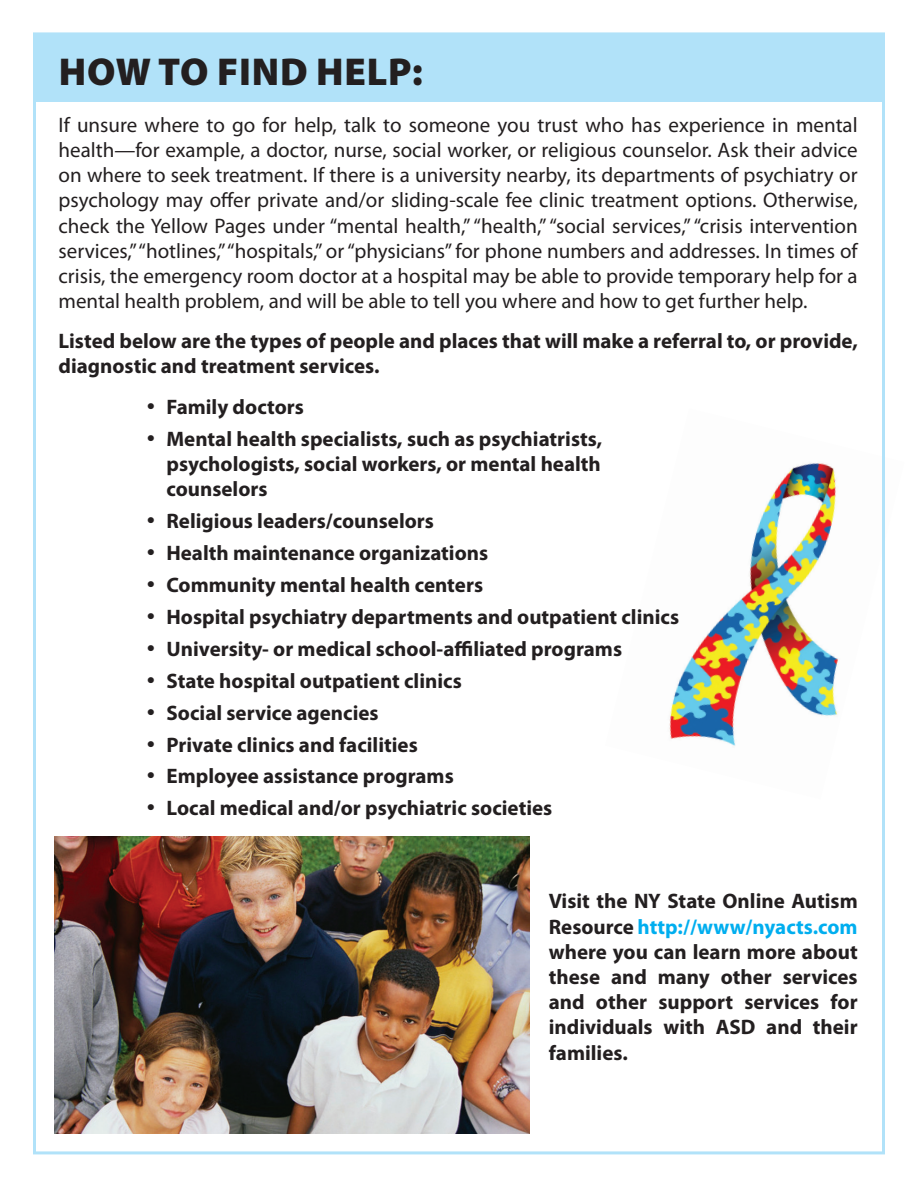
<style>
.page{position:relative;width:918px;height:1188px;background:#fff}
.page>*{position:absolute;margin:0;border:0;box-sizing:border-box;transform-origin:0 0}
.t1{font:900 39px "Myriad Pro";letter-spacing:.02em;color:#231f20}
.t2{font:700 21px/25.2px "Myriad Pro";color:#231f20;text-align:justify}
.t3{font:21px/25.2px "Myriad Pro";color:#231f20;text-align:justify}
.s1{color:#00aeef}
</style>
<div class="page">
<img style="left:669px;top:463px;width:169px;height:283px">
<div style="left:34px;top:34px;width:850px;height:67px;background:#b1e2f9"></div>
<img style="left:54px;top:836px;width:475px;height:298px">
<h1 class="t1" style="left:59px;top:46px;width:365px">HOW TO FIND HELP:</h1>
<p class="t3" style="left:58px;top:112px;width:801px">If unsure where to go for help, talk to someone you trust who has experience in mental health—for example, a doctor, nurse, social worker, or religious counselor. Ask their advice on where to seek treatment. If there is a university nearby, its departments of psychiatry or psychology may offer private and/or sliding-scale fee clinic treatment options. Otherwise, check the Yellow Pages under “mental health,” “health,” “social services,” “crisis intervention services,” “hotlines,” “hospitals,” or “physicians” for phone numbers and addresses. In times of crisis, the emergency room doctor at a hospital may be able to provide temporary help for a mental health problem, and will be able to tell you where and how to get further help.</p>
<p class="t2" style="left:58px;top:328px;width:801px">Listed below are the types of people and places that will make a referral to, or provide, diagnostic and treatment services.</p>
<p class="t2" style="left:146px;top:393px;width:159px">• Family doctors</p>
<p class="t2" style="left:167px;top:425px;width:437px;text-indent:-20px">• Mental health specialists, such as psychiatrists, psychologists, social workers, or mental health counselors</p>
<p class="t2" style="left:146px;top:508px;width:289px">• Religious leaders/counselors</p>
<p class="t2" style="left:146px;top:540px;width:344px">• Health maintenance organizations</p>
<p class="t2" style="left:146px;top:571px;width:338px">• Community mental health centers</p>
<p class="t2" style="left:146px;top:603px;width:534px">• Hospital psychiatry departments and outpatient clinics</p>
<p class="t2" style="left:146px;top:635px;width:477px">• University- or medical school-affiliated programs</p>
<p class="t2" style="left:146px;top:667px;width:317px">• State hospital outpatient clinics</p>
<p class="t2" style="left:146px;top:699px;width:234px">• Social service agencies</p>
<p class="t2" style="left:146px;top:731px;width:273px">• Private clinics and facilities</p>
<p class="t2" style="left:146px;top:763px;width:309px">• Employee assistance programs</p>
<p class="t2" style="left:146px;top:795px;width:408px">• Local medical and/or psychiatric societies</p>
<p class="t2" style="left:549px;top:888px;width:310px">Visit the NY State Online Autism Resource <span class="s1">http://www/nyacts.com </span>where you can learn more about these and many other services and other support services for individuals with ASD and their families.</p>
</div>
